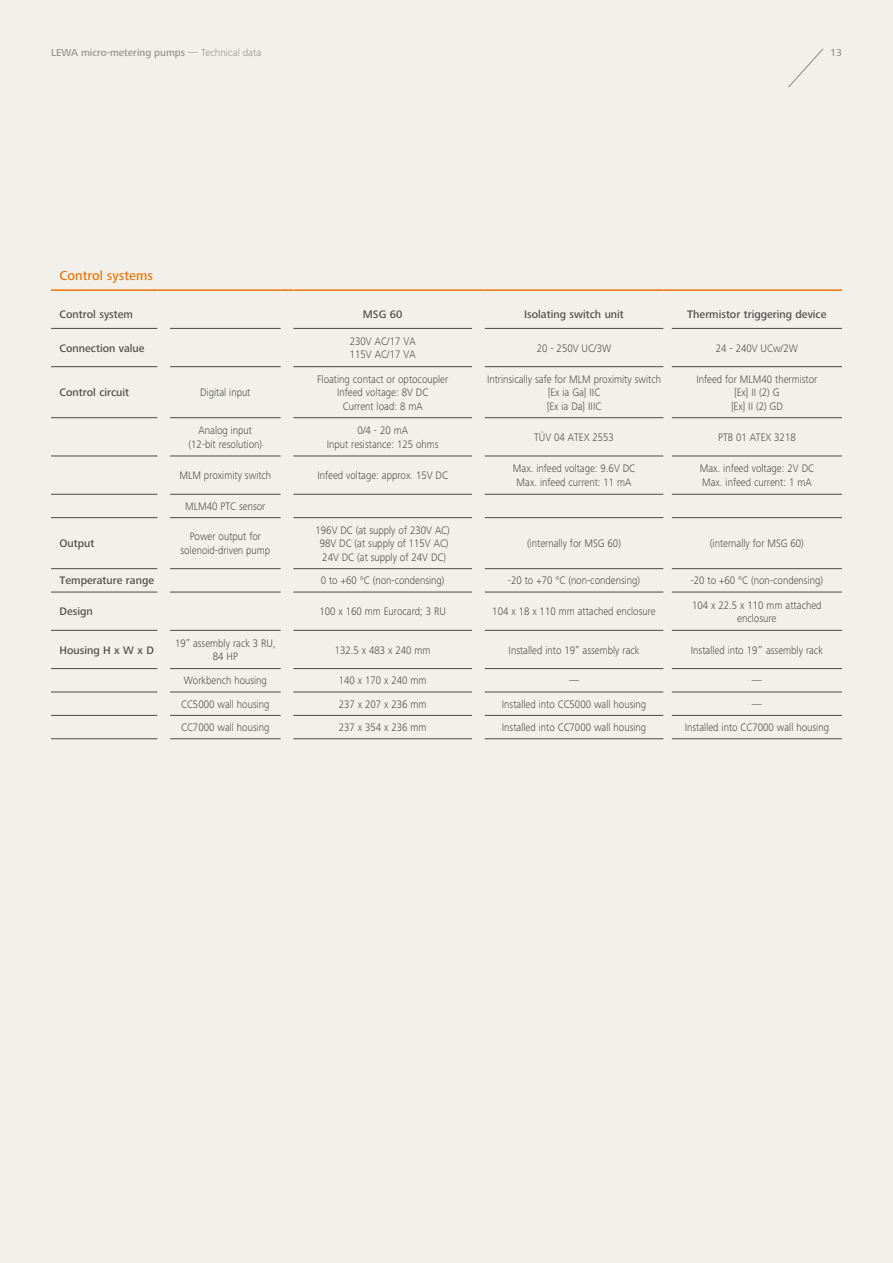
<style>
.page{position:relative;width:893px;height:1263px;background:#f2f0ea}
.page>*{position:absolute;margin:0;border:0;box-sizing:border-box;transform-origin:0 0}
.t1{font:500 13.5px "Frutiger Next LTW1 G";color:#ee7203}
.t2{font:300 11.25px/13.5px "Frutiger Next LTW1 G";color:#4a4a49;text-align:center;scale:.9 1}
.t3{font:500 11.25px "Frutiger Next LTW1 G";color:#4a4a49}
.t4{font:500 10.5px "Frutiger Next LTW1 G";color:#929292}
.s1{font-weight:300}
.s2{font-family:"Univers LT Std"}
</style>
<div class="page">
<hr style="left:51px;top:738px;width:106px;height:1px;background:#4a4a49">
<hr style="left:170px;top:738px;width:111px;height:1px;background:#4a4a49">
<hr style="left:293px;top:738px;width:179px;height:1px;background:#4a4a49">
<hr style="left:485px;top:738px;width:178px;height:1px;background:#4a4a49">
<hr style="left:672px;top:738px;width:170px;height:1px;background:#4a4a49">
<hr style="left:51px;top:328px;width:106px;height:1px;background:#4a4a49">
<hr style="left:170px;top:328px;width:111px;height:1px;background:#4a4a49">
<hr style="left:293px;top:328px;width:179px;height:1px;background:#4a4a49">
<hr style="left:485px;top:328px;width:178px;height:1px;background:#4a4a49">
<hr style="left:672px;top:328px;width:170px;height:1px;background:#4a4a49">
<hr style="left:51px;top:366px;width:106px;height:1px;background:#4a4a49">
<hr style="left:170px;top:366px;width:111px;height:1px;background:#4a4a49">
<hr style="left:293px;top:366px;width:179px;height:1px;background:#4a4a49">
<hr style="left:485px;top:366px;width:178px;height:1px;background:#4a4a49">
<hr style="left:672px;top:366px;width:170px;height:1px;background:#4a4a49">
<hr style="left:51px;top:417px;width:106px;height:1px;background:#4a4a49">
<hr style="left:170px;top:417px;width:111px;height:1px;background:#4a4a49">
<hr style="left:293px;top:417px;width:179px;height:1px;background:#4a4a49">
<hr style="left:485px;top:417px;width:178px;height:1px;background:#4a4a49">
<hr style="left:672px;top:417px;width:170px;height:1px;background:#4a4a49">
<hr style="left:51px;top:456px;width:106px;height:1px;background:#4a4a49">
<hr style="left:170px;top:456px;width:111px;height:1px;background:#4a4a49">
<hr style="left:293px;top:456px;width:179px;height:1px;background:#4a4a49">
<hr style="left:485px;top:456px;width:178px;height:1px;background:#4a4a49">
<hr style="left:672px;top:456px;width:170px;height:1px;background:#4a4a49">
<hr style="left:51px;top:494px;width:106px;height:1px;background:#4a4a49">
<hr style="left:170px;top:494px;width:111px;height:1px;background:#4a4a49">
<hr style="left:293px;top:494px;width:179px;height:1px;background:#4a4a49">
<hr style="left:485px;top:494px;width:178px;height:1px;background:#4a4a49">
<hr style="left:672px;top:494px;width:170px;height:1px;background:#4a4a49">
<hr style="left:51px;top:517px;width:106px;height:1px;background:#4a4a49">
<hr style="left:170px;top:517px;width:111px;height:1px;background:#4a4a49">
<hr style="left:293px;top:517px;width:179px;height:1px;background:#4a4a49">
<hr style="left:485px;top:517px;width:178px;height:1px;background:#4a4a49">
<hr style="left:672px;top:517px;width:170px;height:1px;background:#4a4a49">
<hr style="left:51px;top:568px;width:106px;height:1px;background:#4a4a49">
<hr style="left:170px;top:568px;width:111px;height:1px;background:#4a4a49">
<hr style="left:293px;top:568px;width:179px;height:1px;background:#4a4a49">
<hr style="left:485px;top:568px;width:178px;height:1px;background:#4a4a49">
<hr style="left:672px;top:568px;width:170px;height:1px;background:#4a4a49">
<hr style="left:51px;top:592px;width:106px;height:1px;background:#4a4a49">
<hr style="left:293px;top:592px;width:179px;height:1px;background:#4a4a49">
<hr style="left:485px;top:592px;width:178px;height:1px;background:#4a4a49">
<hr style="left:672px;top:592px;width:170px;height:1px;background:#4a4a49">
<hr style="left:51px;top:630px;width:106px;height:1px;background:#4a4a49">
<hr style="left:170px;top:630px;width:111px;height:1px;background:#4a4a49">
<hr style="left:293px;top:630px;width:179px;height:1px;background:#4a4a49">
<hr style="left:485px;top:630px;width:178px;height:1px;background:#4a4a49">
<hr style="left:672px;top:630px;width:170px;height:1px;background:#4a4a49">
<hr style="left:51px;top:668px;width:106px;height:1px;background:#4a4a49">
<hr style="left:170px;top:668px;width:111px;height:1px;background:#4a4a49">
<hr style="left:293px;top:668px;width:179px;height:1px;background:#4a4a49">
<hr style="left:485px;top:668px;width:178px;height:1px;background:#4a4a49">
<hr style="left:672px;top:668px;width:170px;height:1px;background:#4a4a49">
<hr style="left:51px;top:692px;width:106px;height:1px;background:#4a4a49">
<hr style="left:170px;top:692px;width:111px;height:1px;background:#4a4a49">
<hr style="left:293px;top:692px;width:179px;height:1px;background:#4a4a49">
<hr style="left:485px;top:692px;width:178px;height:1px;background:#4a4a49">
<hr style="left:672px;top:692px;width:170px;height:1px;background:#4a4a49">
<hr style="left:51px;top:715px;width:106px;height:1px;background:#4a4a49">
<hr style="left:170px;top:715px;width:111px;height:1px;background:#4a4a49">
<hr style="left:293px;top:715px;width:179px;height:1px;background:#4a4a49">
<hr style="left:485px;top:715px;width:178px;height:1px;background:#4a4a49">
<hr style="left:672px;top:715px;width:170px;height:1px;background:#4a4a49">
<hr style="left:170px;top:592px;width:111px;height:1px;background:#4a4a49">
<hr style="left:51px;top:289px;width:106px;height:2px;background:#ee7203">
<svg style="left:157px;top:289px;width:13px;height:2px"></svg>
<hr style="left:170px;top:289px;width:111px;height:2px;background:#ee7203">
<svg style="left:281px;top:289px;width:12px;height:2px"></svg>
<hr style="left:293px;top:289px;width:179px;height:2px;background:#ee7203">
<svg style="left:472px;top:289px;width:13px;height:2px"></svg>
<hr style="left:485px;top:289px;width:178px;height:2px;background:#ee7203">
<svg style="left:663px;top:289px;width:9px;height:2px"></svg>
<hr style="left:672px;top:289px;width:170px;height:2px;background:#ee7203">
<svg style="left:788px;top:49px;width:36px;height:39px"></svg>
<p class="t4" style="left:51px;top:47px;width:212px">LEWA micro-metering pumps <span class="s1">— Technical data</span></p>
<p class="t4" style="left:830px;top:47px;width:13px">13</p>
<p class="t1" style="left:60px;top:268px;width:95px">Control systems</p>
<p class="t3" style="left:60px;top:308px;width:75px">Control system</p>
<p class="t3" style="left:363px;top:308px;width:41px">MSG 60</p>
<p class="t3" style="left:524px;top:308px;width:101px">Isolating switch unit</p>
<p class="t3" style="left:687px;top:308px;width:141px">Thermistor triggering device</p>
<p class="t3" style="left:60px;top:341px;width:87px">Connection value</p>
<p class="t2" style="left:350px;top:334px;width:75px;text-align:left">230V AC/17 VA<br>115V AC/17 VA</p>
<p class="t2" style="left:537px;top:341px;width:84px">20 - 250V UC/3W</p>
<p class="t2" style="left:716px;top:341px;width:93px">24 - 240V UCw/2W</p>
<p class="t3" style="left:60px;top:386px;width:71px">Control circuit</p>
<p class="t2" style="left:200px;top:386px;width:57px">Digital input</p>
<p class="t2" style="left:317px;top:372px;width:147px">Floating contact or optocoupler<br>Infeed voltage: 8V DC<br>Current load: 8 mA</p>
<p class="t2" style="left:487px;top:372px;width:195px">Intrinsically safe for MLM proximity switch [Ex ia Ga] IIC<br>[Ex ia Da] IIIC</p>
<p class="t2" style="left:696px;top:372px;width:136px">Infeed for MLM40 thermistor [Ex] II (2) G<br>[Ex] II (2) GD</p>
<p class="t2" style="left:189px;top:424px;width:83px">Analog input (12-bit resolution)</p>
<p class="t2" style="left:327px;top:424px;width:126px">0/4 - 20 mA<br>Input resistance: 125 ohms</p>
<p class="t2" style="left:534px;top:430px;width:90px">TÜV 04 ATEX 2553</p>
<p class="t2" style="left:718px;top:430px;width:88px">PTB 01 ATEX 3218</p>
<p class="t2" style="left:179px;top:469px;width:104px">MLM proximity switch</p>
<p class="t2" style="left:317px;top:469px;width:147px">Infeed voltage: approx. 15V DC</p>
<p class="t2" style="left:513px;top:462px;width:137px">Max. infeed voltage: 9.6V DC<br>Max. infeed current: 11 mA</p>
<p class="t2" style="left:700px;top:462px;width:128px;text-align:left">Max. infeed voltage: 2V DC<br>Max. infeed current: 1 mA</p>
<p class="t2" style="left:185px;top:499px;width:91px">MLM40 PTC sensor</p>
<p class="t3" style="left:60px;top:537px;width:36px">Output</p>
<p class="t2" style="left:181px;top:530px;width:101px">Power output for solenoid-driven pump</p>
<p class="t2" style="left:316px;top:523px;width:151px">196V DC (at supply of 230V AC)<br>98V DC (at supply of 115V AC)<br>24V DC (at supply of 24V DC)</p>
<p class="t2" style="left:527px;top:537px;width:106px">(internally for MSG 60)</p>
<p class="t2" style="left:710px;top:537px;width:106px">(internally for MSG 60)</p>
<p class="t3" style="left:60px;top:574px;width:96px">Temperature range</p>
<p class="t2" style="left:321px;top:574px;width:139px">0 to +60 °C (non-condensing)</p>
<p class="t2" style="left:508px;top:574px;width:149px">-20 to +70 °C (non-condensing)</p>
<p class="t2" style="left:691px;top:574px;width:149px">-20 to +60 °C (non-condensing)</p>
<p class="t3" style="left:60px;top:605px;width:35px">Design</p>
<p class="t2" style="left:319px;top:605px;width:142px">100 x 160 mm Eurocard; 3 RU</p>
<p class="t2" style="left:492px;top:605px;width:183px">104 x 18 x 110 mm attached enclosure</p>
<p class="t2" style="left:692px;top:598px;width:145px">104 x 22.5 x 110 mm attached enclosure</p>
<p class="t3" style="left:60px;top:643px;width:96px">Housing H x W x D</p>
<p class="t2" style="left:175px;top:636px;width:113px">19” assembly rack 3 RU,<br>84 HP</p>
<p class="t2" style="left:335px;top:643px;width:108px">132.5 x 483 x 240 mm</p>
<p class="t2" style="left:509px;top:643px;width:147px">Installed into 19” assembly rack</p>
<p class="t2" style="left:691px;top:643px;width:148px">Installed into 19<span class="s2">”</span> assembly rack</p>
<p class="t2" style="left:184px;top:674px;width:94px">Workbench housing</p>
<p class="t2" style="left:339px;top:674px;width:99px">140 x 170 x 240 mm</p>
<p class="t2" style="left:569px;top:674px;width:13px">—</p>
<p class="t2" style="left:752px;top:674px;width:13px">—</p>
<p class="t2" style="left:181px;top:697px;width:100px">CC5000 wall housing</p>
<p class="t2" style="left:339px;top:697px;width:99px">237 x 207 x 236 mm</p>
<p class="t2" style="left:502px;top:697px;width:162px">Installed into CC5000 wall housing</p>
<p class="t2" style="left:752px;top:697px;width:13px">—</p>
<p class="t2" style="left:181px;top:721px;width:100px">CC7000 wall housing</p>
<p class="t2" style="left:339px;top:721px;width:99px">237 x 354 x 236 mm</p>
<p class="t2" style="left:502px;top:721px;width:162px">Installed into CC7000 wall housing</p>
<p class="t2" style="left:685px;top:721px;width:162px">Installed into CC7000 wall housing</p>
</div>
